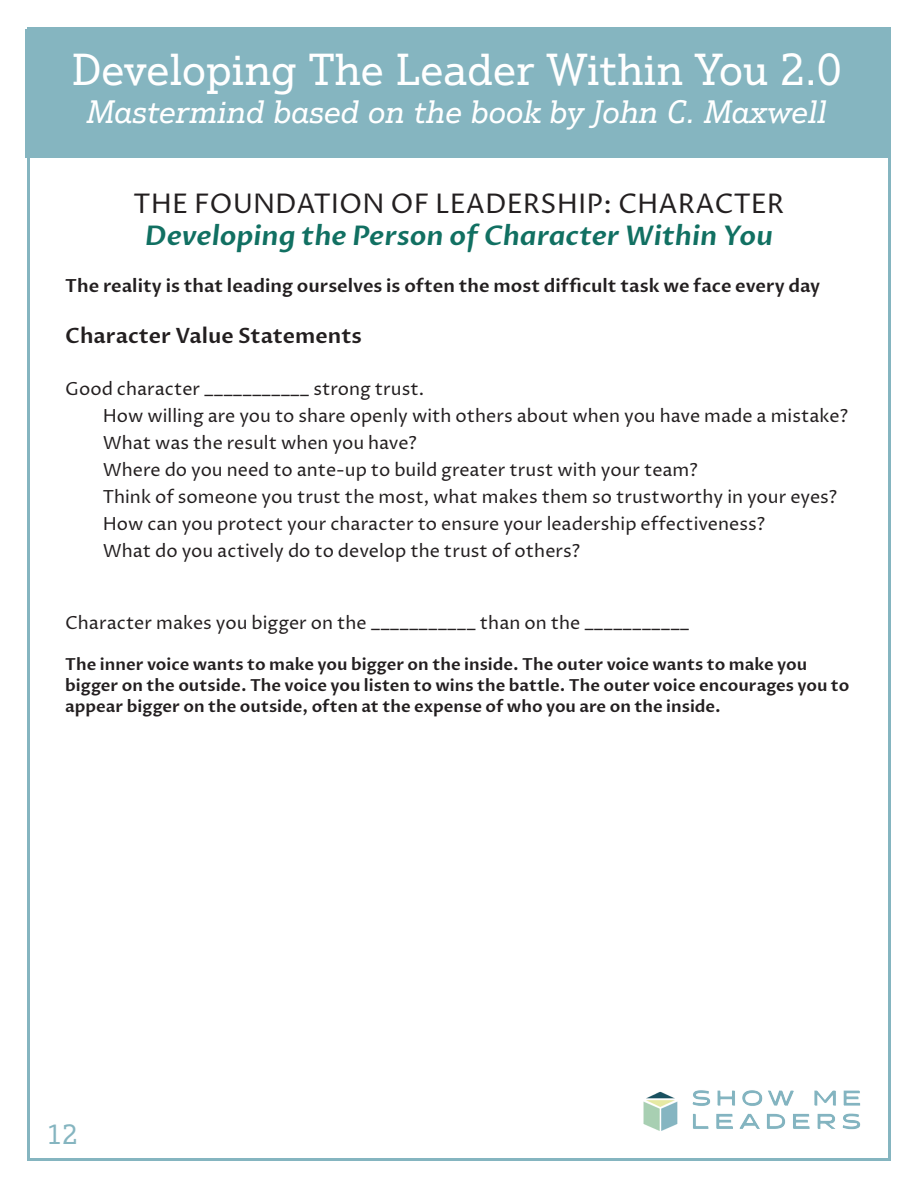
<style>
.page{position:relative;width:918px;height:1188px;background:#fff}
.page>*{position:absolute;margin:0;border:0;box-sizing:border-box;transform-origin:0 0}
.t1{font:43.5px "Justus Pro";color:#fff}
.t2{font:italic 31.5px "Justus Pro";color:#fff}
.t3{font:italic 600 27px "Proza Libre";color:#117062}
.t4{font:27px "Proza Libre";color:#231f20}
.t5{font:27px "Justus Pro";color:#85b5c0}
.t6{font:600 21px "Proza Libre";color:#231f20}
.t7{font:18px/27px "Proza Libre";color:#231f20}
.t8{font:600 18px "Proza Libre";color:#231f20}
.t9{font:600 16.5px/21px "Proza Libre";color:#231f20}
</style>
<div class="page">
<div style="left:25px;top:29px;width:864px;height:129px;background:#85b5c0"></div>
<img style="left:643px;top:1090px;width:218px;height:41px">
<h1 class="t1" style="left:72px;top:43px;width:771px">Developing The Leader Within You 2.0</h1>
<h2 class="t2" style="left:87px;top:92px;width:742px">Mastermind based on the book by John C. Maxwell</h2>
<p class="t4" style="left:134px;top:187px;width:652px">THE FOUNDATION OF LEADERSHIP: CHARACTER</p>
<p class="t3" style="left:145px;top:219px;width:630px">Developing the Person of Character Within You</p>
<p class="t8" style="left:65px;top:275px;width:757px">The reality is that leading ourselves is often the most difficult task we face every day</p>
<p class="t6" style="left:65px;top:322px;width:298px">Character Value Statements</p>
<p class="t7" style="left:65px;top:375px;width:360px">Good character ___________ strong trust.</p>
<p class="t7" style="left:103px;top:402px;width:747px">How willing are you to share openly with others about when you have made a mistake?<br>What was the result when you have?</p>
<p class="t7" style="left:103px;top:456px;width:597px">Where do you need to ante-up to build greater trust with your team?</p>
<p class="t7" style="left:103px;top:483px;width:736px">Think of someone you trust the most, what makes them so trustworthy in your eyes?</p>
<p class="t7" style="left:103px;top:510px;width:664px">How can you protect your character to ensure your leadership effectiveness?</p>
<p class="t7" style="left:103px;top:537px;width:479px">What do you actively do to develop the trust of others?</p>
<p class="t7" style="left:65px;top:609px;width:626px">Character makes you bigger on the ___________ than on the ___________</p>
<p class="t9" style="left:65px;top:654px;width:786px">The inner voice wants to make you bigger on the inside. The outer voice wants to make you bigger on the outside. The voice you listen to wins the battle. The outer voice encourages you to appear bigger on the outside, often at the expense of who you are on the inside.</p>
<p class="t5" style="left:47px;top:1117px;width:32px">12</p>
</div>
